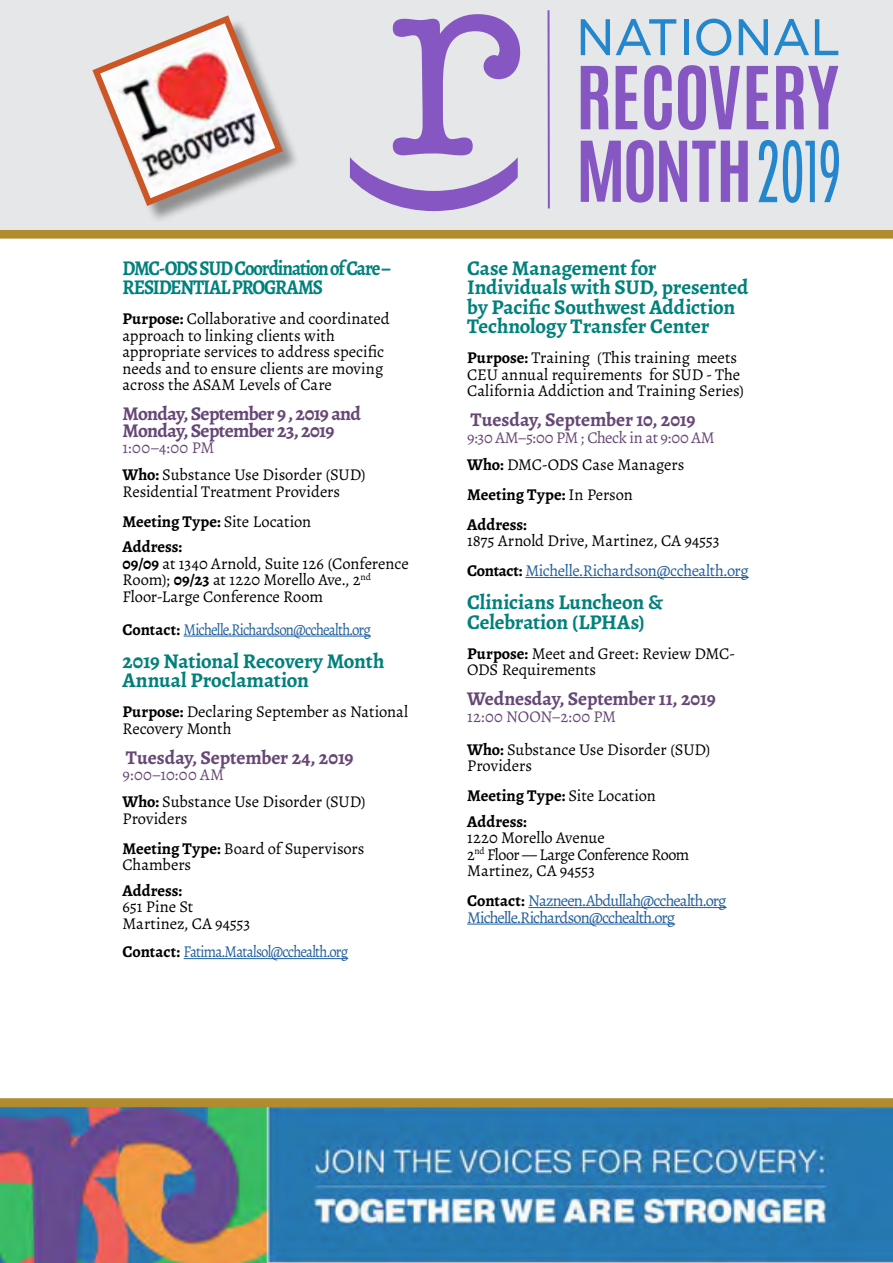
<style>
.page{position:relative;width:893px;height:1263px;background:#fff}
.page>*{position:absolute;margin:0;border:0;box-sizing:border-box;transform-origin:0 0}
.t1{font:700 21px/19.5px "Alegreya";letter-spacing:-.01em;color:#00817b}
.t2{font:700 21px/19.5px "Alegreya";letter-spacing:-.055em;color:#00817b;scale:.9 1}
.t3{font:700 19.5px "Alegreya";letter-spacing:-.01em;color:#664776}
.t4{font:700 19.5px/16.5px "Alegreya";letter-spacing:-.03em;color:#664776}
.t5{font:16.5px/16.5px "Alegreya";letter-spacing:-.005em;color:#000}
.t6{font:16.5px "Alegreya";letter-spacing:-.055em;color:#215e9e;scale:.9 1}
.t7{font:16.5px/16.5px "Alegreya";letter-spacing:-.055em;color:#215e9e}
.t8{font:16.5px/27px "Alegreya";letter-spacing:-.01em;color:#664776}
.t9{font:700 16.5px/30px "Alegreya";letter-spacing:.005em;color:#000}
.s1{font-weight:700}
.s2{color:#664776}
.s3{font-weight:700;color:#000}
.s4{color:#000}
.s5{font-weight:400}
.s6{color:#215e9e}
</style>
<div class="page">
<img style="left:0;top:1107px;width:893px;height:156px">
<div style="left:0;top:230px;width:893px;height:9px;background:#b18c2e"></div>
<div style="left:0;top:1098px;width:893px;height:9px;background:#b18c2e"></div>
<hr style="left:184px;top:636px;width:187px;height:1px;background:#215e9e">
<hr style="left:184px;top:958px;width:164px;height:1px;background:#215e9e">
<hr style="left:525px;top:577px;width:224px;height:1px;background:#215e9e">
<hr style="left:528px;top:907px;width:199px;height:1px;background:#215e9e">
<hr style="left:467px;top:924px;width:208px;height:1px;background:#215e9e">
<div style="left:0;top:0;width:893px;height:230px;background:#e6e7e8"></div>
<hr style="left:547px;top:10px;width:3px;height:198px;background:#753dbd">
<svg style="left:350px;top:14px;width:170px;height:197px"></svg>
<svg style="left:581px;top:66px;width:28px;height:63px"></svg>
<svg style="left:616px;top:66px;width:21px;height:63px"></svg>
<svg style="left:644px;top:65px;width:28px;height:65px"></svg>
<svg style="left:678px;top:65px;width:62px;height:65px"></svg>
<svg style="left:747px;top:66px;width:21px;height:63px"></svg>
<svg style="left:776px;top:66px;width:62px;height:63px"></svg>
<svg style="left:581px;top:19px;width:29px;height:36px"></svg>
<svg style="left:616px;top:19px;width:60px;height:36px"></svg>
<div style="left:684px;top:19px;width:5px;height:36px;background:#2486cc"></div>
<svg style="left:696px;top:19px;width:35px;height:37px"></svg>
<svg style="left:739px;top:19px;width:29px;height:36px"></svg>
<svg style="left:774px;top:19px;width:35px;height:36px"></svg>
<svg style="left:815px;top:19px;width:23px;height:36px"></svg>
<svg style="left:581px;top:140px;width:72px;height:63px"></svg>
<svg style="left:659px;top:141px;width:89px;height:61px"></svg>
<svg style="left:821px;top:140px;width:18px;height:62px"></svg>
<svg style="left:758px;top:140px;width:57px;height:63px"></svg>
<div style="left:95px;top:18px;width:205px;height:205px;background:#000;opacity:.38"></div>
<svg style="left:92px;top:15px;width:195px;height:195px"></svg>
<p class="t2" style="left:122px;top:258px;width:299px">DMC-ODS SUD Coordination of Care –<br>RESIDENTIAL PROGRAMS</p>
<p class="t5" style="left:122px;top:310px;width:269px"><span class="s1">Purpose:</span> Collaborative and coordinated approach to linking clients with appropriate services to address specific needs and to ensure clients are moving across the ASAM Levels of Care</p>
<p class="t4" style="left:122px;top:405px;width:240px">Monday, September 9 , 2019 and<br>Monday, September 23, 2019</p>
<p class="t5" style="left:122px;top:434px;width:245px;line-height:27px"><span class="s2">1:00–4:00 PM<br></span><span class="s1">Who:</span> Substance Use Disorder (SUD)</p>
<p class="t5" style="left:122px;top:476px;width:219px;line-height:30px">Residential Treatment Providers<br><span class="s1">Meeting Type:</span> Site Location</p>
<p class="t5" style="left:122px;top:538px;width:288px"><span class="s1">Address:<br>09/09</span> at 1340 Arnold, Suite 126 (Conference<br>Room); <span class="s1">09/23</span> at 1220 Morello Ave., 2<sup>nd<br></sup>Floor-Large Conference Room</p>
<p class="t6" style="left:122px;top:619px;width:278px"><span class="s3">Contact:</span> Michelle.Richardson@cchealth.org</p>
<p class="t1" style="left:122px;top:651px;width:263px">2019 National Recovery Month<br>Annual Proclamation</p>
<p class="t5" style="left:122px;top:703px;width:287px"><span class="s1">Purpose:</span> Declaring September as National<br>Recovery Month</p>
<p class="t3" style="left:126px;top:745px;width:229px">Tuesday, September 24, 2019</p>
<p class="t5" style="left:122px;top:761px;width:245px;line-height:27px"><span class="s2">9:00–10:00 AM<br></span><span class="s1">Who:</span> Substance Use Disorder (SUD)</p>
<p class="t5" style="left:122px;top:803px;width:243px;line-height:30px">Providers<br><span class="s1">Meeting Type:</span> Board of Supervisors</p>
<p class="t5" style="left:122px;top:856px;width:70px">Chambers</p>
<p class="t9" style="left:122px;top:875px;width:62px">Address:</p>
<p class="t5" style="left:122px;top:898px;width:129px">651 Pine St<br>Martinez, CA 94553</p>
<p class="t6" style="left:122px;top:941px;width:252px"><span class="s3">Contact:</span> Fatima.Matalsol@cchealth.org</p>
<p class="t1" style="left:467px;top:258px;width:283px">Case Management for<br>Individuals with SUD, presented by Pacific Southwest Addiction<br>Technology Transfer Center</p>
<p class="t5" style="left:467px;top:349px;width:279px"><span class="s1">Purpose:</span> Training (This training meets<br>CEU annual requirements for SUD - The<br>California Addiction and Training Series)</p>
<p class="t3" style="left:471px;top:407px;width:227px">Tuesday, September 10, 2019</p>
<p class="t8" style="left:467px;top:424px;width:249px">9:30 AM–5:00 PM ; Check in at 9:00 AM<br><span class="s3">Who:</span> <span class="s4">DMC-ODS Case Managers</span></p>
<p class="t9" style="left:467px;top:479px;width:167px">Meeting Type: <span class="s5">In Person<br></span>Address:</p>
<p class="t5" style="left:467px;top:526px;width:283px;line-height:30px">1875 Arnold Drive, Martinez, CA 94553<br><span class="s1">Contact:</span> <span class="s6">Michelle.Richardson@cchealth.org</span></p>
<p class="t1" style="left:467px;top:592px;width:198px">Clinicians Luncheon &amp;<br>Celebration (LPHAs)</p>
<p class="t5" style="left:467px;top:645px;width:269px"><span class="s1">Purpose:</span> Meet and Greet: Review DMC-<br>ODS Requirements</p>
<p class="t3" style="left:467px;top:686px;width:250px">Wednesday, September 11, 2019</p>
<p class="t5" style="left:467px;top:700px;width:245px;line-height:33px"><span class="s2">12:00 NOON–2:00 PM<br></span><span class="s1">Who:</span> Substance Use Disorder (SUD)</p>
<p class="t5" style="left:467px;top:751px;width:191px;line-height:30px">Providers<br><span class="s1">Meeting Type:</span> Site Location</p>
<p class="t9" style="left:467px;top:806px;width:62px">Address:</p>
<p class="t5" style="left:467px;top:829px;width:224px">1220 Morello Avenue<br>2<sup>nd</sup> Floor — Large Conference Room<br>Martinez, CA 94553</p>
<p class="t7" style="left:467px;top:892px;width:261px"><span class="s3">Contact:</span> Nazneen.Abdullah@cchealth.org<br>Michelle.Richardson@cchealth.org</p>
</div>
